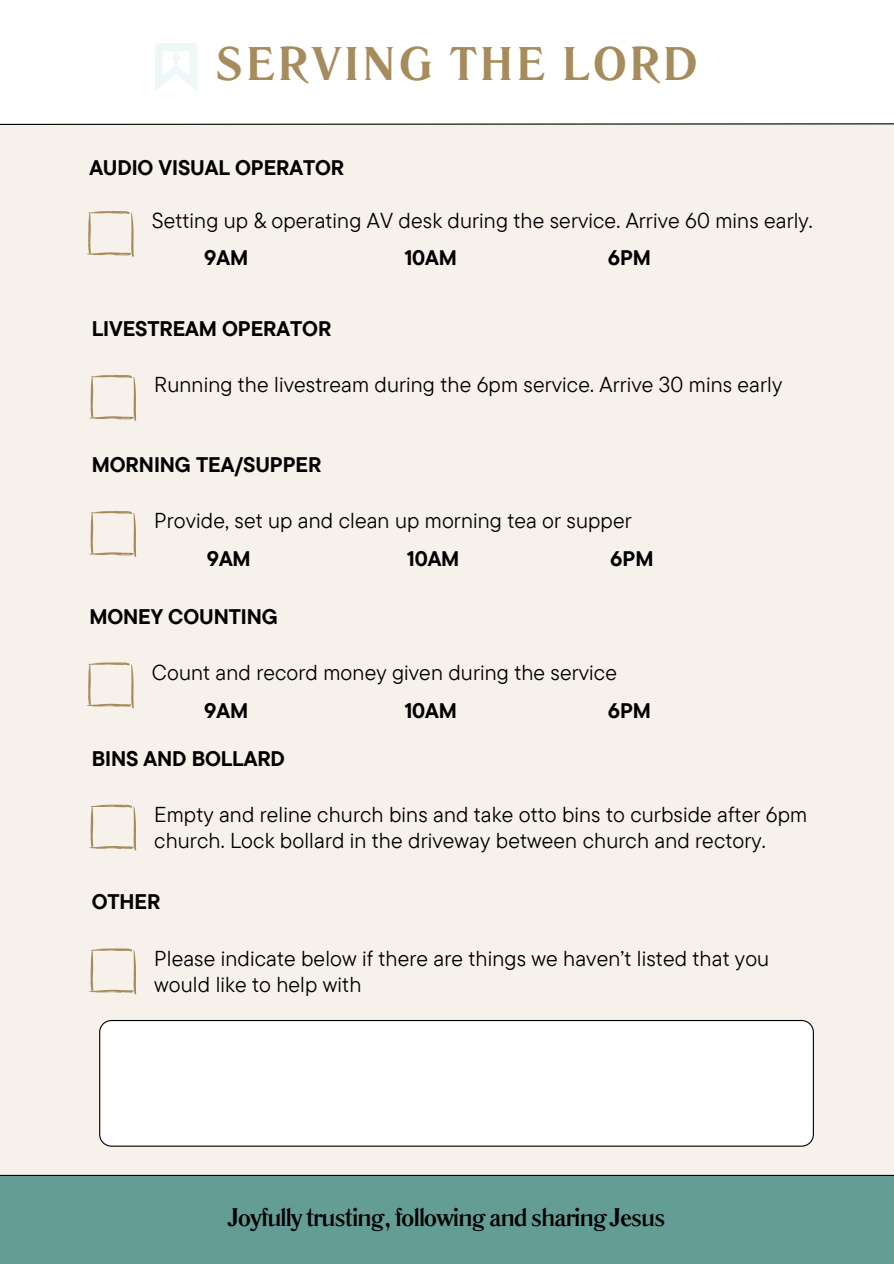
<style>
.page{position:relative;width:894px;height:1264px;background:#fff}
.page>*{position:absolute;margin:0;border:0;box-sizing:border-box;transform-origin:0 0}
.t1{font:700 46.8px "Literaturnaya";letter-spacing:.065em;color:#a68b5c}
.t2{font:700 25.2px "Literaturnaya";letter-spacing:-.05em;color:#000}
.t3{font:21.45px/26.4px "TT Commons Pro";letter-spacing:.005em;color:#000}
.t4{font:700 21px "TT Commons Pro";letter-spacing:-.005em;color:#000}
</style>
<div class="page">
<div style="left:0;top:0;width:893px;height:1263px;background:#f6f1eb"></div>
<div style="left:0;top:0;width:893px;height:124px;background:#fff"></div>
<svg style="left:0;top:123px;width:893px;height:2px;background:#6c6c6b"></svg>
<div style="left:0;top:1176px;width:893px;height:87px;background:#639d96"></div>
<hr style="left:0;top:1174px;width:893px;height:1px;background:#000">
<svg style="left:87px;top:211px;width:47px;height:46px"></svg>
<svg style="left:89px;top:375px;width:47px;height:46px"></svg>
<svg style="left:89px;top:511px;width:47px;height:46px"></svg>
<svg style="left:87px;top:662px;width:47px;height:46px"></svg>
<svg style="left:89px;top:804px;width:47px;height:46px"></svg>
<svg style="left:89px;top:948px;width:47px;height:46px"></svg>
<div style="left:99px;top:1020px;width:714px;height:126px;background:#fff"></div>
<p class="t1" style="left:215px;top:37px;width:484px">SERVING THE LORD</p>
<h3 class="t4" style="left:89px;top:154px;width:256px">AUDIO VISUAL OPERATOR</h3>
<p class="t3" style="left:152px;top:207px;width:662px">Setting up &amp; operating AV desk during the service. Arrive 60 mins early.</p>
<p class="t4" style="left:204px;top:244px;width:45px">9AM</p>
<p class="t4" style="left:404px;top:244px;width:54px">10AM</p>
<p class="t4" style="left:607px;top:244px;width:45px">6PM</p>
<h3 class="t4" style="left:92px;top:315px;width:241px">LIVESTREAM OPERATOR</h3>
<p class="t3" style="left:154px;top:371px;width:629px">Running the livestream during the 6pm service. Arrive 30 mins early</p>
<p class="t4" style="left:92px;top:451px;width:231px">MORNING TEA/SUPPER</p>
<h3 class="t3" style="left:154px;top:507px;width:479px">Provide, set up and clean up morning tea or supper</h3>
<p class="t4" style="left:207px;top:545px;width:45px">9AM</p>
<p class="t4" style="left:406px;top:545px;width:54px">10AM</p>
<p class="t4" style="left:610px;top:545px;width:45px">6PM</p>
<p class="t4" style="left:89px;top:602px;width:190px">MONEY COUNTING</p>
<h3 class="t3" style="left:152px;top:658px;width:466px">Count and record money given during the service</h3>
<h3 class="t4" style="left:204px;top:696px;width:45px">9AM</h3>
<h3 class="t4" style="left:404px;top:696px;width:54px">10AM</h3>
<h3 class="t4" style="left:607px;top:696px;width:45px">6PM</h3>
<p class="t4" style="left:92px;top:744px;width:195px">BINS AND BOLLARD</p>
<p class="t3" style="left:154px;top:800px;width:654px">Empty and reline church bins and take otto bins to curbside after 6pm church. Lock bollard in the driveway between church and rectory.</p>
<h3 class="t4" style="left:92px;top:888px;width:70px">OTHER</h3>
<h3 class="t3" style="left:154px;top:944px;width:616px">Please indicate below if there are things we haven’t listed that you would like to help with</h3>
<h3 class="t2" style="left:228px;top:1202px;width:438px">Joyfully trusting, following and sharing Jesus</h3>
</div>
